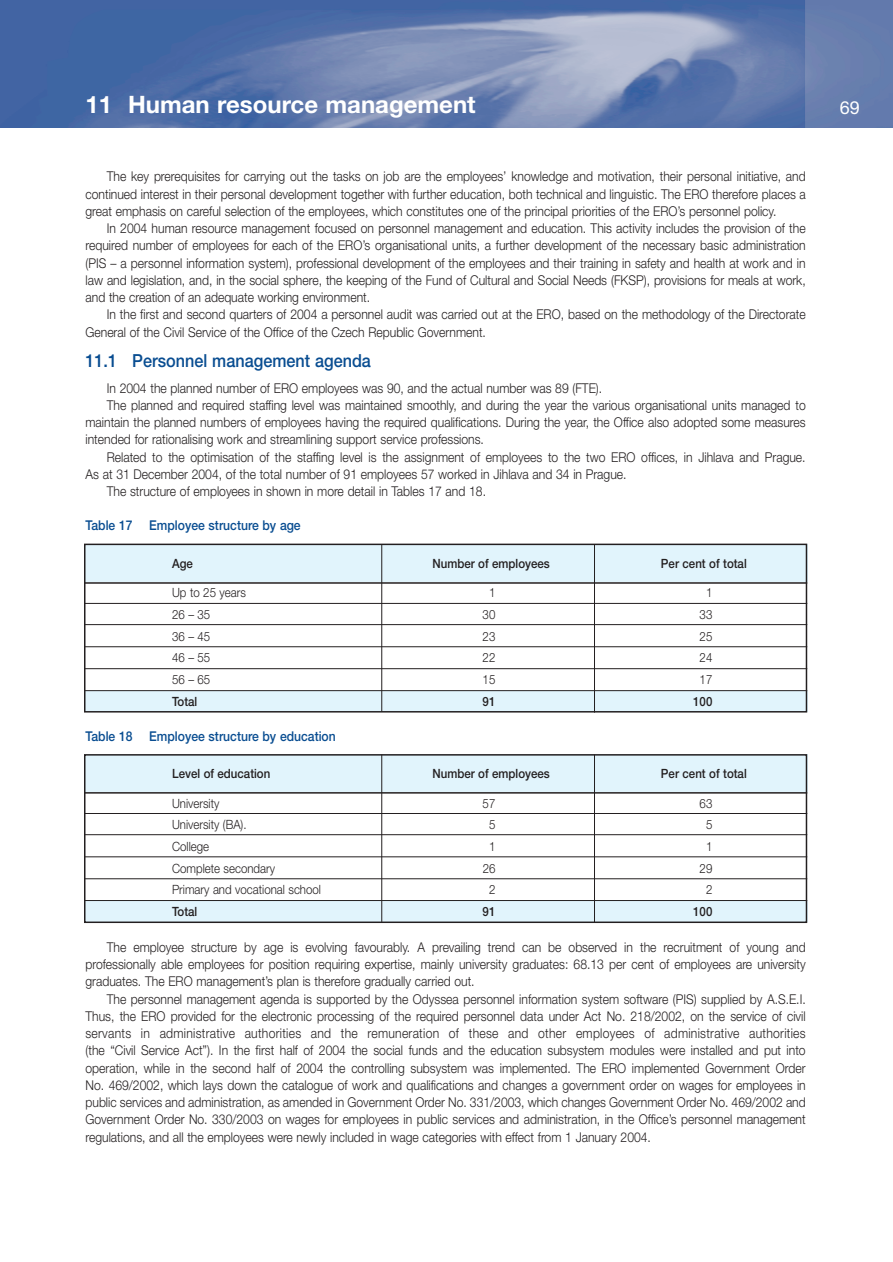
<style>
.page{position:relative;width:893px;height:1262px;background:#fff}
.page>*{position:absolute;margin:0;border:0;box-sizing:border-box;transform-origin:0 0}
.t1{font:700 24px "Helvetica Neue CE";color:#fff}
.t2{font:500 18px "Helvetica Neue CE";color:#094d91;scale:.9 1}
.t3{font:18px "Helvetica Neue CE";color:#fff}
.t4{font:300 13.5px/17.2px "Helvetica Neue CE";color:#231f20;text-align:justify;scale:.9 1}
.t5{font:500 13.5px "Helvetica Neue CE";color:#094d91;scale:.9 1}
.t6{font:300 12.75px "Helvetica Neue CE";color:#231f20;scale:.9 1}
.t7{font:500 12.75px "Helvetica Neue CE";color:#231f20;scale:.9 1}
</style>
<div class="page">
<img style="left:0;top:0;width:892px;height:128px">
<div style="left:84px;top:691px;width:723px;height:21px;background:#e1f4fc"></div>
<div style="left:84px;top:544px;width:723px;height:38px;background:#e1f4fc"></div>
<div style="left:84px;top:543px;width:723px;height:169px;border:2px solid #231f20"></div>
<hr style="left:381px;top:544px;width:1px;height:168px;background:#231f20">
<hr style="left:594px;top:544px;width:1px;height:168px;background:#231f20">
<hr style="left:84px;top:582px;width:723px;height:2px;background:#231f20">
<hr style="left:84px;top:603px;width:723px;height:1px;background:#231f20">
<hr style="left:84px;top:624px;width:723px;height:1px;background:#231f20">
<hr style="left:84px;top:646px;width:723px;height:1px;background:#231f20">
<hr style="left:84px;top:668px;width:723px;height:1px;background:#231f20">
<hr style="left:84px;top:690px;width:723px;height:1px;background:#231f20">
<div style="left:84px;top:901px;width:723px;height:21px;background:#e1f4fc"></div>
<div style="left:84px;top:754px;width:723px;height:38px;background:#e1f4fc"></div>
<hr style="left:381px;top:754px;width:1px;height:168px;background:#231f20">
<hr style="left:594px;top:754px;width:1px;height:168px;background:#231f20">
<hr style="left:84px;top:792px;width:723px;height:1px;background:#231f20">
<hr style="left:84px;top:813px;width:723px;height:1px;background:#231f20">
<hr style="left:84px;top:834px;width:723px;height:1px;background:#231f20">
<hr style="left:84px;top:856px;width:723px;height:1px;background:#231f20">
<hr style="left:84px;top:878px;width:723px;height:1px;background:#231f20">
<hr style="left:84px;top:900px;width:723px;height:1px;background:#231f20">
<div style="left:84px;top:754px;width:723px;height:169px;border:2px solid #231f20"></div>
<h1 class="t1" style="left:85px;top:96px;width:392px">11 Human resource management</h1>
<h2 class="t3" style="left:839px;top:101px;width:22px">69</h2>
<p class="t4" style="left:85px;top:169px;width:801px;text-indent:21px">The key prerequisites for carrying out the tasks on job are the employees’ knowledge and motivation, their personal initiative, and continued interest in their personal development together with further education, both technical and linguistic. The ERO therefore places a great emphasis on careful selection of the employees, which constitutes one of the principal priorities of the ERO’s personnel policy.</p>
<p class="t4" style="left:85px;top:221px;width:801px;text-indent:21px">In 2004 human resource management focused on personnel management and education. This activity includes the provision of the required number of employees for each of the ERO’s organisational units, a further development of the necessary basic administration (PIS – a personnel information system), professional development of the employees and their training in safety and health at work and in law and legislation, and, in the social sphere, the keeping of the Fund of Cultural and Social Needs (FKSP), provisions for meals at work, and the creation of an adequate working environment.</p>
<p class="t4" style="left:85px;top:307px;width:801px;text-indent:21px">In the first and second quarters of 2004 a personnel audit was carried out at the ERO, based on the methodology of the Directorate<br>General of the Civil Service of the Office of the Czech Republic Government.</p>
<h2 class="t2" style="left:85px;top:354px;width:319px">11.1 Personnel management agenda</h2>
<p class="t4" style="left:107px;top:380px;width:552px">In 2004 the planned number of ERO employees was 90, and the actual number was 89 (FTE).</p>
<p class="t4" style="left:107px;top:398px;width:778px">The planned and required staffing level was maintained smoothly, and during the year the various organisational units managed to</p>
<p class="t4" style="left:85px;top:415px;width:801px">maintain the planned numbers of employees having the required qualifications. During the year, the Office also adopted some measures</p>
<p class="t4" style="left:85px;top:432px;width:444px">intended for rationalising work and streamlining support service professions.</p>
<p class="t4" style="left:107px;top:449px;width:778px">Related to the optimisation of the staffing level is the assignment of employees to the two ERO offices, in Jihlava and Prague.</p>
<p class="t4" style="left:85px;top:467px;width:602px">As at 31 December 2004, of the total number of 91 employees 57 worked in Jihlava and 34 in Prague.</p>
<p class="t4" style="left:107px;top:484px;width:423px">The structure of employees in shown in more detail in Tables 17 and 18.</p>
<p class="t5" style="left:85px;top:520px;width:241px">Table 17 Employee structure by age</p>
<p class="t7" style="left:172px;top:558px;width:25px">Age</p>
<p class="t7" style="left:432px;top:558px;width:132px">Number of employees</p>
<p class="t7" style="left:661px;top:558px;width:97px">Per cent of total</p>
<p class="t6" style="left:172px;top:588px;width:84px">Up to 25 years</p>
<p class="t6" style="left:489px;top:588px;width:9px">1</p>
<p class="t6" style="left:706px;top:588px;width:9px">1</p>
<p class="t6" style="left:172px;top:610px;width:44px">26 – 35</p>
<p class="t6" style="left:482px;top:610px;width:16px">30</p>
<p class="t6" style="left:699px;top:610px;width:16px">33</p>
<p class="t6" style="left:172px;top:631px;width:44px">36 – 45</p>
<p class="t6" style="left:482px;top:631px;width:16px">23</p>
<p class="t6" style="left:699px;top:631px;width:16px">25</p>
<p class="t6" style="left:172px;top:653px;width:44px">46 – 55</p>
<p class="t6" style="left:482px;top:653px;width:16px">22</p>
<p class="t6" style="left:699px;top:653px;width:16px">24</p>
<p class="t6" style="left:172px;top:675px;width:44px">56 – 65</p>
<p class="t6" style="left:482px;top:675px;width:16px">15</p>
<p class="t6" style="left:699px;top:675px;width:16px">17</p>
<p class="t7" style="left:172px;top:696px;width:30px">Total</p>
<p class="t7" style="left:482px;top:696px;width:16px">91</p>
<p class="t7" style="left:693px;top:696px;width:23px">100</p>
<p class="t5" style="left:85px;top:731px;width:280px">Table 18 Employee structure by education</p>
<p class="t7" style="left:172px;top:769px;width:111px">Level of education</p>
<p class="t7" style="left:432px;top:769px;width:132px">Number of employees</p>
<p class="t7" style="left:661px;top:769px;width:97px">Per cent of total</p>
<p class="t6" style="left:172px;top:798px;width:54px">University</p>
<p class="t6" style="left:482px;top:798px;width:16px">57</p>
<p class="t6" style="left:699px;top:798px;width:16px">63</p>
<p class="t6" style="left:172px;top:820px;width:84px">University (BA).</p>
<p class="t6" style="left:489px;top:820px;width:9px">5</p>
<p class="t6" style="left:706px;top:820px;width:9px">5</p>
<p class="t6" style="left:172px;top:842px;width:43px">College</p>
<p class="t6" style="left:489px;top:842px;width:9px">1</p>
<p class="t6" style="left:706px;top:842px;width:9px">1</p>
<p class="t6" style="left:172px;top:863px;width:116px">Complete secondary</p>
<p class="t6" style="left:482px;top:863px;width:16px">26</p>
<p class="t6" style="left:699px;top:863px;width:16px">29</p>
<p class="t6" style="left:172px;top:885px;width:167px">Primary and vocational school</p>
<p class="t6" style="left:489px;top:885px;width:9px">2</p>
<p class="t6" style="left:706px;top:885px;width:9px">2</p>
<p class="t7" style="left:172px;top:907px;width:30px">Total</p>
<p class="t7" style="left:482px;top:907px;width:16px">91</p>
<p class="t7" style="left:693px;top:907px;width:23px">100</p>
<p class="t4" style="left:85px;top:939px;width:801px;text-indent:21px">The employee structure by age is evolving favourably. A prevailing trend can be observed in the recruitment of young and professionally able employees for position requiring expertise, mainly university graduates: 68.13 per cent of employees are university graduates. The ERO management’s plan is therefore gradually carried out.</p>
<p class="t4" style="left:85px;top:991px;width:801px;text-indent:21px">The personnel management agenda is supported by the Odyssea personnel information system software (PIS) supplied by A.S.E.I.<br>Thus, the ERO provided for the electronic processing of the required personnel data under Act No. 218/2002, on the service of civil servants in administrative authorities and the remuneration of these and other employees of administrative authorities (the “Civil Service Act”). In the first half of 2004 the social funds and the education subsystem modules were installed and put into operation, while in the second half of 2004 the controlling subsystem was implemented. The ERO implemented Government Order No. 469/2002, which lays down the catalogue of work and qualifications and changes a government order on wages for employees in public services and administration, as amended in Government Order No. 331/2003, which changes Government Order No. 469/2002 and Government Order No. 330/2003 on wages for employees in public services and administration, in the Office’s personnel management regulations, and all the employees were newly included in wage categories with effect from 1 January 2004.</p>
</div>
